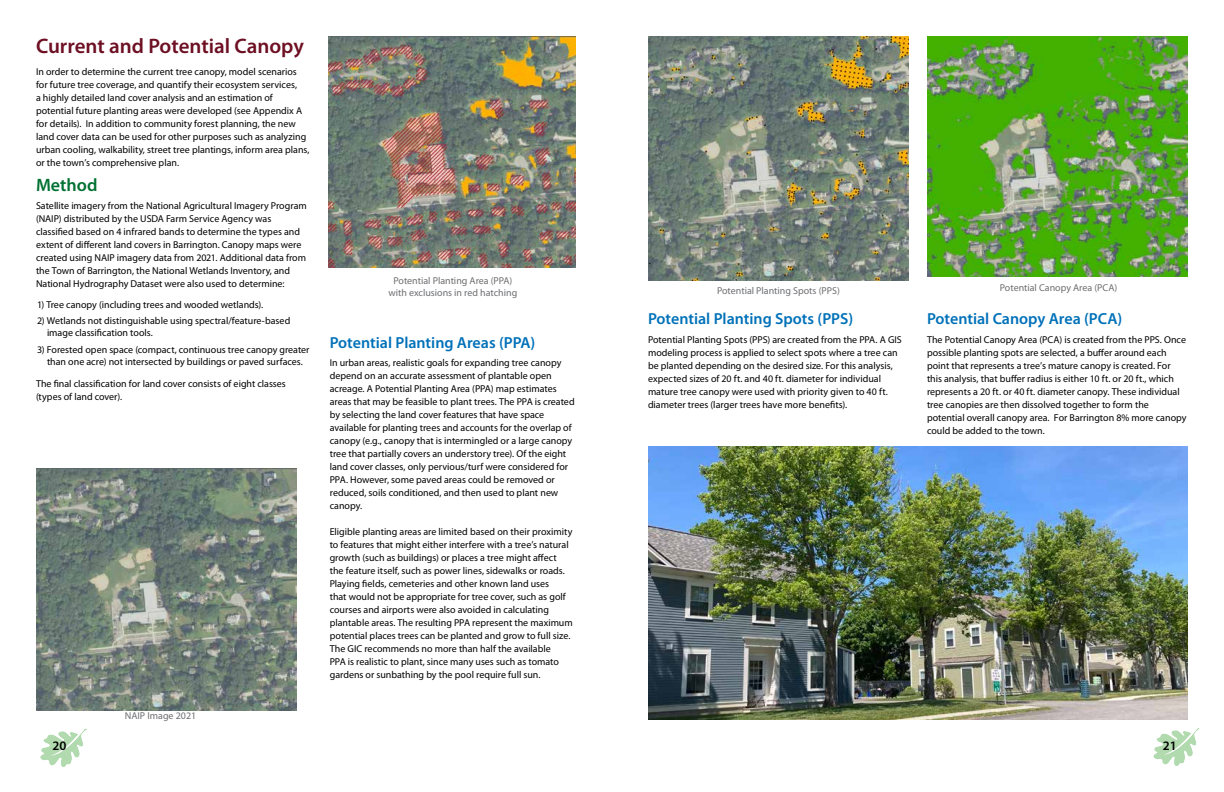
<style>
.page{position:relative;width:1224px;height:792px;background:#fff}
.page>*{position:absolute;margin:0;border:0;box-sizing:border-box;transform-origin:0 0}
.t1{font:600 21px "Myriad Pro";color:#6e1023}
.t2{font:600 18px "Myriad Pro";color:#007132}
.t3{font:600 16px "Myriad Pro";color:#0071b9}
.t4{font:600 13px "Myriad Pro";color:#000}
.t5{font:10px/13px "Myriad Pro";color:#000}
.t6{font:10px/12px "Myriad Pro";color:#6d6e71;text-align:center}
</style>
<div class="page">
<svg style="left:1192px;top:728px;width:7px;height:7px"></svg>
<svg style="left:79px;top:729px;width:6px;height:7px"></svg>
<img style="left:36px;top:468px;width:261px;height:243px">
<img style="left:329px;top:36px;width:247px;height:232px">
<img style="left:648px;top:36px;width:261px;height:245px">
<img style="left:927px;top:36px;width:261px;height:240px">
<img style="left:648px;top:446px;width:540px;height:274px">
<h1 class="t1" style="left:36px;top:32px;width:269px">Current and Potential Canopy</h1>
<p class="t5" style="left:36px;top:65px;width:275px">In order to determine the current tree canopy, model scenarios for future tree coverage, and quantify their ecosystem services,<br>a highly detailed land cover analysis and an estimation of potential future planting areas were developed (see Appendix A for details). In addition to community forest planning, the new land cover data can be used for other purposes such as analyzing urban cooling, walkability, street tree plantings, inform area plans, or the town’s comprehensive plan.</p>
<h2 class="t2" style="left:36px;top:174px;width:63px">Method</h2>
<p class="t5" style="left:36px;top:199px;width:272px">Satellite imagery from the National Agricultural Imagery Program (NAIP) distributed by the USDA Farm Service Agency was classified based on 4 infrared bands to determine the types and extent of different land covers in Barrington. Canopy maps were created using NAIP imagery data from 2021. Additional data from the Town of Barrington, the National Wetlands Inventory, and National Hydrography Dataset were also used to determine:</p>
<p class="t5" style="left:37px;top:298px;width:228px">1) Tree canopy (including trees and wooded wetlands).</p>
<p class="t5" style="left:47px;top:315px;width:245px;line-height:12px;text-indent:-10px">2) Wetlands not distinguishable using spectral/feature-based image classification tools.</p>
<p class="t5" style="left:37px;top:343px;width:274px;line-height:12px;text-align:center">3) Forested open space (compact, continuous tree canopy greater than one acre) not intersected by buildings or paved surfaces.</p>
<p class="t5" style="left:36px;top:377px;width:251px">The final classification for land cover consists of eight classes (types of land cover).</p>
<p class="t6" style="left:125px;top:710px;width:73px">NAIP Image 2021</p>
<p class="t6" style="left:388px;top:274px;width:130px">Potential Planting Area (PPA) with exclusions in red hatching</p>
<p class="t6" style="left:717px;top:285px;width:124px">Potential Planting Spots (PPS)</p>
<p class="t6" style="left:1000px;top:282px;width:119px">Potential Canopy Area (PCA)</p>
<h3 class="t3" style="left:927px;top:308px;width:197px">Potential Canopy Area (PCA)</h3>
<p class="t5" style="left:927px;top:333px;width:261px">The Potential Canopy Area (PCA) is created from the PPS. Once possible planting spots are selected, a buffer around each point that represents a tree’s mature canopy is created. For this analysis, that buffer radius is either 10 ft. or 20 ft., which represents a 20 ft. or 40 ft. diameter canopy. These individual tree canopies are then dissolved together to form the potential overall canopy area. For Barrington 8% more canopy could be added to the town.</p>
<h3 class="t3" style="left:648px;top:308px;width:207px">Potential Planting Spots (PPS)</h3>
<p class="t5" style="left:648px;top:333px;width:255px">Potential Planting Spots (PPS) are created from the PPA. A GIS modeling process is applied to select spots where a tree can be planted depending on the desired size. For this analysis, expected sizes of 20 ft. and 40 ft. diameter for individual mature tree canopy were used with priority given to 40 ft. diameter trees (larger trees have more benefits).</p>
<h3 class="t3" style="left:330px;top:332px;width:207px">Potential Planting Areas (PPA)</h3>
<p class="t5" style="left:330px;top:356px;width:246px">In urban areas, realistic goals for expanding tree canopy depend on an accurate assessment of plantable open acreage. A Potential Planting Area (PPA) map estimates areas that may be feasible to plant trees. The PPA is created by selecting the land cover features that have space available for planting trees and accounts for the overlap of canopy (e.g., canopy that is intermingled or a large canopy tree that partially covers an understory tree). Of the eight land cover classes, only pervious/turf were considered for PPA. However, some paved areas could be removed or reduced, soils conditioned, and then used to plant new canopy.</p>
<p class="t5" style="left:330px;top:525px;width:245px">Eligible planting areas are limited based on their proximity to features that might either interfere with a tree’s natural growth (such as buildings) or places a tree might affect the feature itself, such as power lines, sidewalks or roads.<br>Playing fields, cemeteries and other known land uses<br>that would not be appropriate for tree cover, such as golf courses and airports were also avoided in calculating plantable areas. The resulting PPA represent the maximum potential places trees can be planted and grow to full size.<br>The GIC recommends no more than half the available<br>PPA is realistic to plant, since many uses such as tomato gardens or sunbathing by the pool require full sun.</p>
<h3 class="t4" style="left:53px;top:737px;width:15px">20</h3>
<h3 class="t4" style="left:1163px;top:737px;width:15px">21</h3>
</div>
